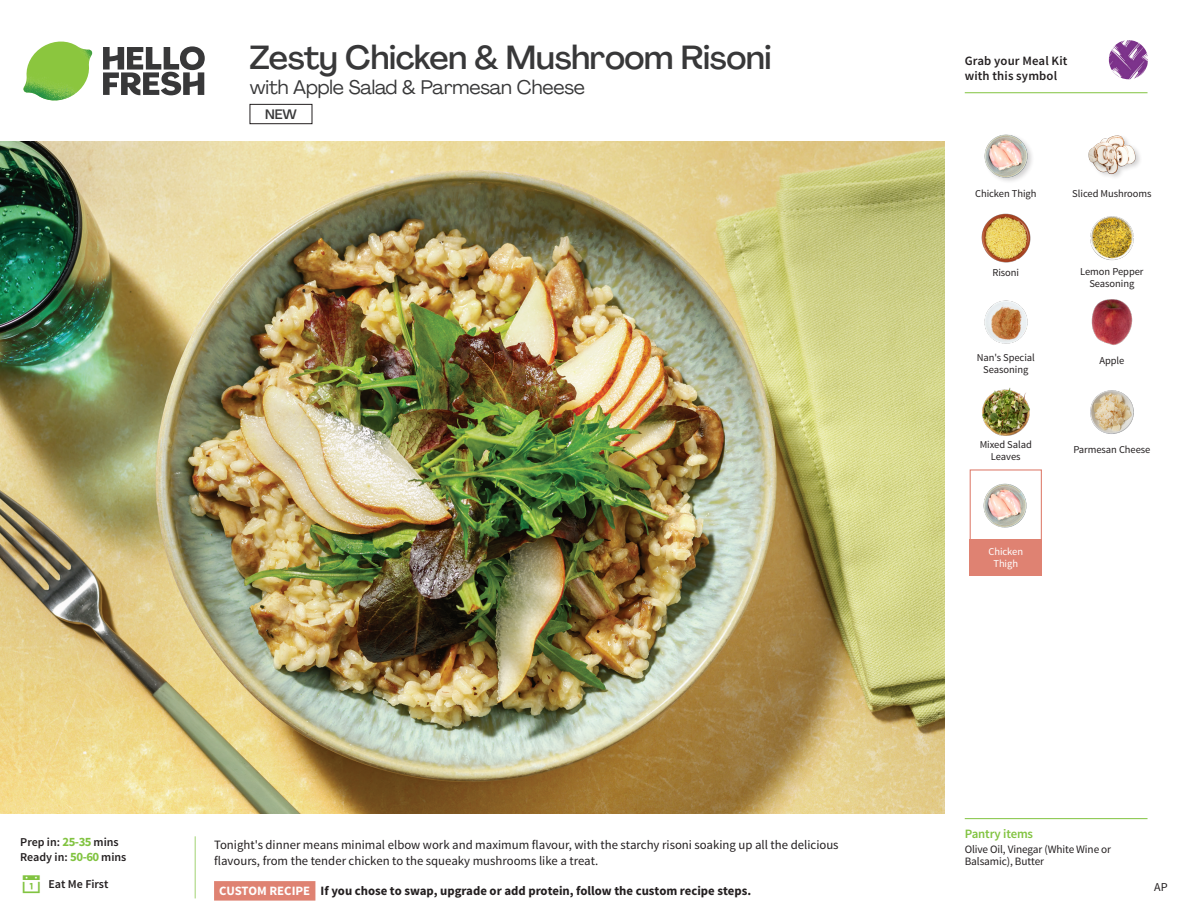
<style>
.page{position:relative;width:1188px;height:918px;background:#fff}
.page>*{position:absolute;margin:0;border:0;box-sizing:border-box;transform-origin:0 0}
._15_Titel_UK{font:500 33px "Agrandir";letter-spacing:-.015em;color:#383839}
._15_Titel_UK-2{font:19.5px "Agrandir";letter-spacing:-.01em;color:#383839}
.t1{font:500 13.5px "Agrandir";color:#383839}
.Step_6_Text_AU{font:12.75px/16.5px "Source Sans Pro";color:#231f20}
.Step_6_Text_AU-2{font:700 12.75px "Source Sans Pro";color:#231f20}
.t2{font:600 12.75px/15px "Source Sans Pro";letter-spacing:.01em;color:#231f20}
._04_Headers_Front{font:600 12.75px "Source Sans Pro";letter-spacing:-.01em;color:#81c340}
._04_Intro{font:600 12px "Source Sans Pro";color:#231f20}
.t3{font:12px "Source Sans Pro";color:#231f20}
._05_Pantry{font:11.25px/12px "Source Sans Pro";letter-spacing:-.01em;color:#231f20}
._18_FRONT_ingredients{font:10.5px/12px "Source Sans Pro";letter-spacing:-.005em;color:#231f20;text-align:center}
._18_FRONT_ingredients-2{font:10.5px/12px "Source Sans Pro";letter-spacing:-.005em;color:#fff;text-align:center}
.s1{font-weight:700;font-size:12.75px;color:#81c340}
.s2{color:#fff}
</style>
<div class="page">
<svg style="left:103px;top:46px;width:102px;height:49px"></svg>
<img style="left:23px;top:42px;width:69px;height:59px">
<svg style="left:194px;top:836px;width:122px;height:65px"></svg>
<img style="left:0;top:142px;width:945px;height:672px">
<div style="left:250px;top:104px;width:62px;height:20px;border:1px solid #231f20"></div>
<img style="left:1091px;top:299px;width:42px;height:46px">
<img style="left:1090px;top:390px;width:44px;height:44px">
<img style="left:982px;top:387px;width:48px;height:49px">
<img style="left:984px;top:300px;width:44px;height:44px">
<img style="left:981px;top:213px;width:50px;height:50px">
<img style="left:1090px;top:216px;width:44px;height:45px">
<img style="left:984px;top:134px;width:48px;height:47px">
<img style="left:1088px;top:135px;width:52px;height:42px">
<div style="left:970px;top:469px;width:72px;height:73px;border:1px solid #df8272"></div>
<div style="left:970px;top:539px;width:72px;height:37px;background:#df8272"></div>
<img style="left:983px;top:483px;width:44px;height:45px">
<hr style="left:965px;top:818px;width:183px;height:1px;background:#81c340">
<svg style="left:1091px;top:40px;width:57px;height:54px"></svg>
<hr style="left:965px;top:92px;width:183px;height:1px;background:#81c340">
<p class="_15_Titel_UK" style="left:250px;top:37px;width:523px">Zesty Chicken &amp; Mushroom Risoni</p>
<p class="_15_Titel_UK-2" style="left:250px;top:75px;width:337px">with Apple Salad &amp; Parmesan Cheese</p>
<p class="t1" style="left:265px;top:106px;width:33px">NEW</p>
<p class="_04_Intro" style="left:20px;top:835px;width:100px">Prep in: <span class="s1">25-35</span> mins</p>
<p class="_04_Intro" style="left:20px;top:850px;width:108px">Ready in: <span class="s1">50-60</span> mins</p>
<p class="_04_Intro" style="left:48px;top:876px;width:62px">Eat Me First</p>
<p class="Step_6_Text_AU" style="left:214px;top:837px;width:626px">Tonight's dinner means minimal elbow work and maximum flavour, with the starchy risoni soaking up all the delicious flavours, from the tender chicken to the squeaky mushrooms like a treat.</p>
<p class="Step_6_Text_AU-2" style="left:219px;top:882px;width:533px"><span class="s2">CUSTOM RECIPE</span> If you chose to swap, upgrade or add protein, follow the custom recipe steps.</p>
<p class="t2" style="left:965px;top:53px;width:104px">Grab your Meal Kit with this symbol</p>
<p class="_18_FRONT_ingredients" style="left:975px;top:188px;width:63px">Chicken Thigh</p>
<p class="_18_FRONT_ingredients" style="left:1072px;top:188px;width:81px">Sliced Mushrooms</p>
<p class="_18_FRONT_ingredients" style="left:992px;top:266px;width:28px">Risoni</p>
<p class="_18_FRONT_ingredients" style="left:1080px;top:265px;width:65px">Lemon Pepper<br>Seasoning</p>
<p class="_18_FRONT_ingredients" style="left:977px;top:351px;width:60px">Nan's Special</p>
<p class="_18_FRONT_ingredients" style="left:1099px;top:354px;width:27px">Apple</p>
<p class="_18_FRONT_ingredients" style="left:983px;top:363px;width:47px">Seasoning</p>
<p class="_18_FRONT_ingredients" style="left:980px;top:439px;width:54px">Mixed Salad<br>Leaves</p>
<p class="_18_FRONT_ingredients-2" style="left:988px;top:546px;width:36px">Chicken<br>Thigh</p>
<p class="_18_FRONT_ingredients" style="left:1073px;top:444px;width:79px">Parmesan Cheese</p>
<p class="_04_Headers_Front" style="left:965px;top:826px;width:70px">Pantry items</p>
<p class="_05_Pantry" style="left:965px;top:844px;width:148px">Olive Oil, Vinegar (White Wine or<br>Balsamic), Butter</p>
<p class="t3" style="left:1154px;top:879px;width:15px">AP</p>
</div>
